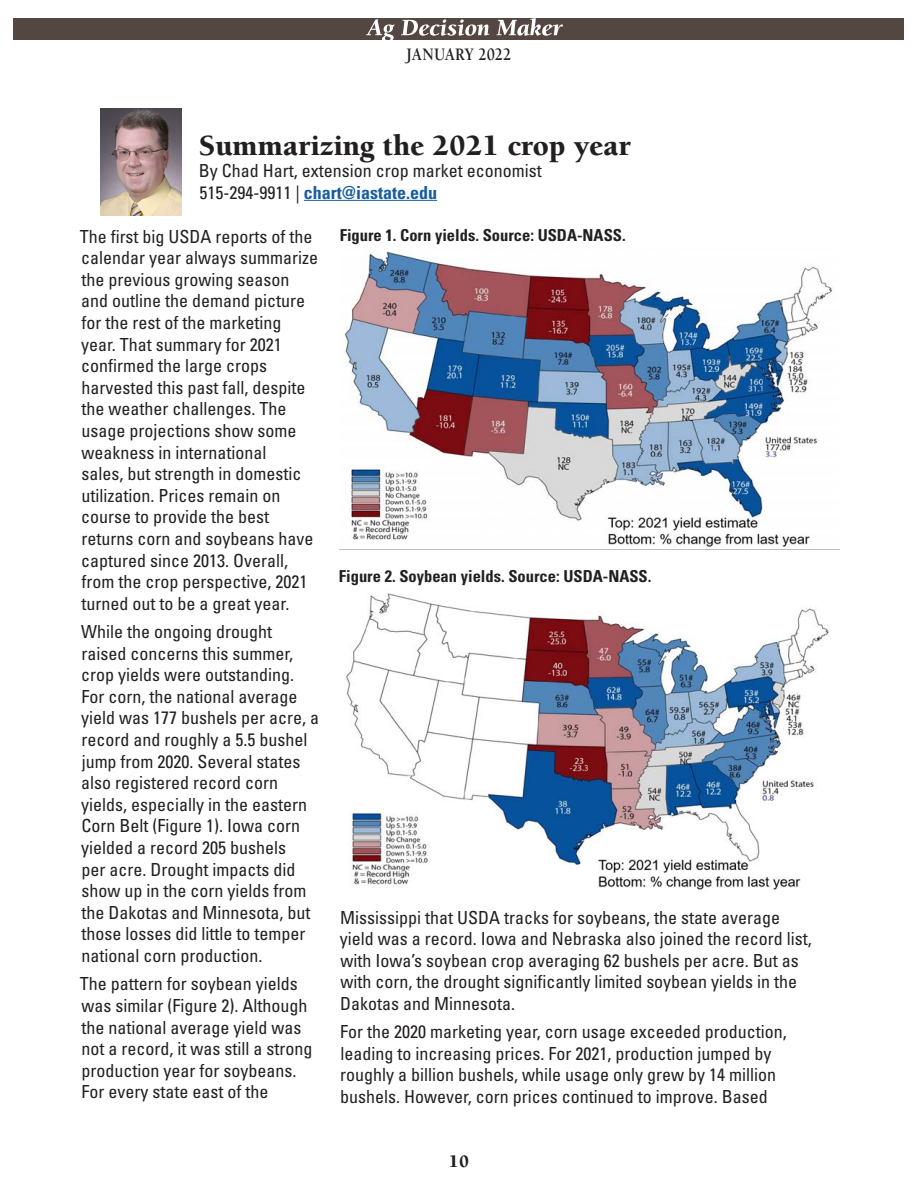
<style>
.page{position:relative;width:918px;height:1188px;background:#fff}
.page>*{position:absolute;margin:0;border:0;box-sizing:border-box;transform-origin:0 0}
.H1_headlines{font:900 30px "Berkeley Std";color:#231f20}
.copy{font:condensed 18px/21.6px "Univers LT Std";color:#231f20}
.t1{font:700 18px "Berkeley Std";color:#231f20;scale:.85 1}
.t2{font:900 18px "Berkeley Std";color:#231f20}
.captions{font:700 condensed 16.5px "Univers LT Std";color:#231f20}
.s1{font-weight:700;color:#175d9e}
</style>
<div class="page">
<div style="left:14px;top:18px;width:890px;height:22px;background:#544640"></div>
<svg style="left:366px;top:18px;width:197px;height:22px"></svg>
<hr style="left:304px;top:200px;width:133px;height:1px;background:#175d9e">
<img style="left:101px;top:108px;width:81px;height:108px">
<img style="left:340px;top:250px;width:500px;height:300px">
<img style="left:344px;top:593px;width:485px;height:297px">
<p class="t1" style="left:407px;top:44px;width:125px">JANUARY 2022</p>
<p class="H1_headlines" style="left:199px;top:130px;width:434px">Summarizing the 2021 crop year</p>
<p class="copy" style="left:199px;top:160px;width:344px">By Chad Hart, extension crop market economist<br>515-294-9911 | <span class="s1">chart@iastate.edu</span></p>
<p class="copy" style="left:80px;top:225px;width:240px">The first big USDA reports of the calendar year always summarize the previous growing season and outline the demand picture for the rest of the marketing year. That summary for 2021 confirmed the large crops harvested this past fall, despite the weather challenges. The usage projections show some weakness in international<br>sales, but strength in domestic utilization. Prices remain on course to provide the best returns corn and soybeans have captured since 2013. Overall, from the crop perspective, 2021 turned out to be a great year.</p>
<p class="copy" style="left:81px;top:621px;width:239px">While the ongoing drought raised concerns this summer, crop yields were outstanding.<br>For corn, the national average yield was 177 bushels per acre, a record and roughly a 5.5 bushel jump from 2020. Several states also registered record corn yields, especially in the eastern<br>Corn Belt (Figure 1). Iowa corn yielded a record 205 bushels<br>per acre. Drought impacts did show up in the corn yields from the Dakotas and Minnesota, but those losses did little to temper national corn production.</p>
<p class="copy" style="left:80px;top:973px;width:234px">The pattern for soybean yields was similar (Figure 2). Although the national average yield was not a record, it was still a strong production year for soybeans.<br>For every state east of the</p>
<p class="captions" style="left:340px;top:225px;width:287px">Figure 1. Corn yields. Source: USDA-NASS.</p>
<p class="captions" style="left:339px;top:566px;width:314px">Figure 2. Soybean yields. Source: USDA-NASS.</p>
<p class="copy" style="left:340px;top:906px;width:473px">Mississippi that USDA tracks for soybeans, the state average yield was a record. Iowa and Nebraska also joined the record list, with Iowa’s soybean crop averaging 62 bushels per acre. But as with corn, the drought significantly limited soybean yields in the Dakotas and Minnesota.</p>
<p class="copy" style="left:340px;top:1021px;width:448px">For the 2020 marketing year, corn usage exceeded production, leading to increasing prices. For 2021, production jumped by roughly a billion bushels, while usage only grew by 14 million bushels. However, corn prices continued to improve. Based</p>
<p class="t2" style="left:449px;top:1152px;width:22px">10</p>
</div>
